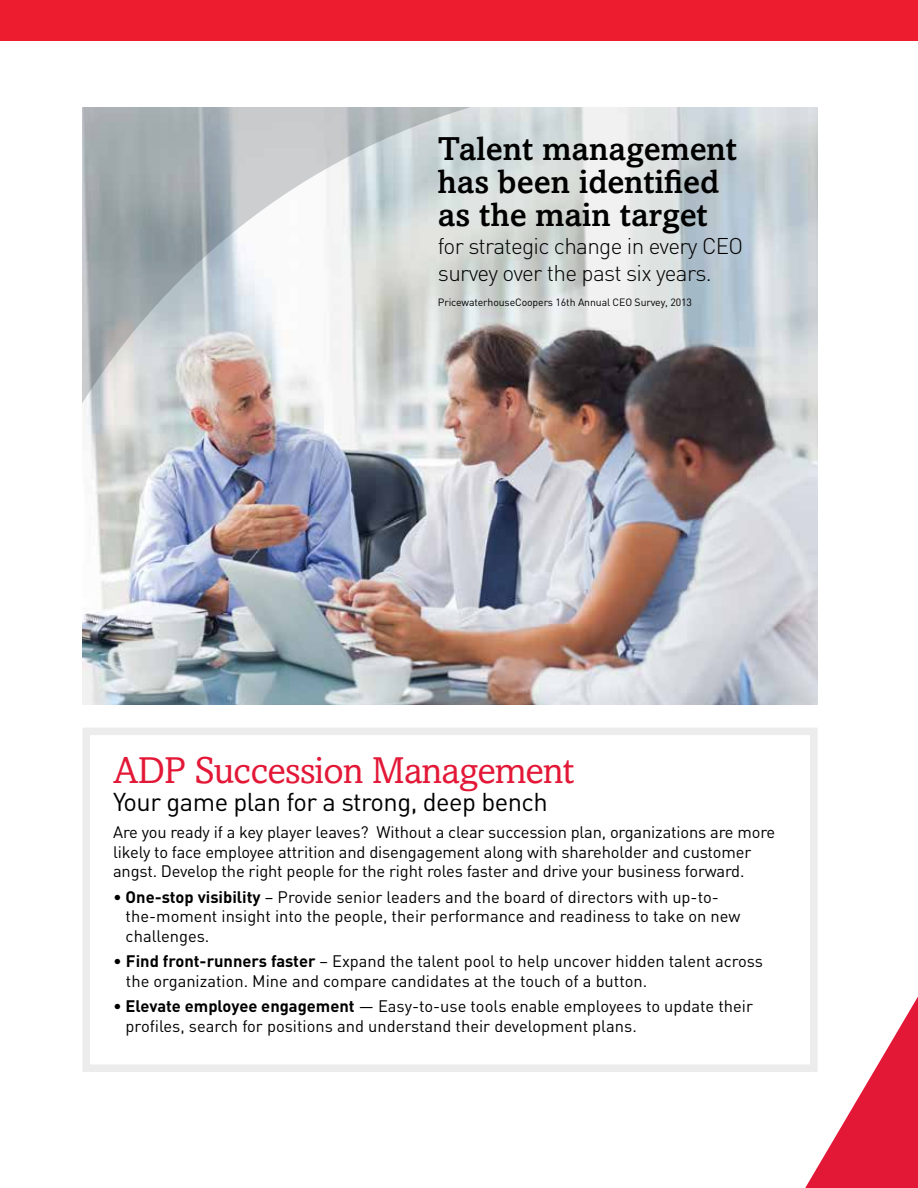
<style>
.page{position:relative;width:918px;height:1188px;background:#fff}
.page>*{position:absolute;margin:0;border:0;box-sizing:border-box;transform-origin:0 0}
.t1{font:37.5px "Amasis MT Std";letter-spacing:-.02em;color:#e31837}
.t2{font:500 33.15px/33.2px "Amasis MT Std";color:#000}
.t3{font:25.5px "DIN";letter-spacing:-.02em;color:#000}
.t4{font:300 22.5px/27.5px "DIN";letter-spacing:-.03em;color:#000}
.t5{font:16.5px/19.5px "DIN";letter-spacing:-.01em;color:#000}
.t6{font:10.5px "DIN";letter-spacing:-.01em;color:#000}
.s1{font-weight:700}
</style>
<div class="page">
<svg style="left:805px;top:996px;width:113px;height:192px;fill:#e31837"></svg>
<div style="left:0;top:0;width:918px;height:40px;background:#ed1c2e"></div>
<div style="left:82px;top:728px;width:736px;height:344px;background:#fff;border:8px solid #ececed"></div>
<img style="left:82px;top:661px;width:736px;height:43px">
<img style="left:82px;top:107px;width:736px;height:554px">
<h2 class="t2" style="left:438px;top:132px;width:301px">Talent management has been identified as the main target</h2>
<h3 class="t4" style="left:438px;top:232px;width:307px">for strategic change in every CEO survey over the past six years.</h3>
<p class="t6" style="left:438px;top:295px;width:256px">PricewaterhouseCoopers 16th Annual CEO Survey, 2013</p>
<h1 class="t1" style="left:113px;top:749px;width:463px">ADP Succession Management</h1>
<h3 class="t3" style="left:113px;top:786px;width:436px">Your game plan for a strong, deep bench</h3>
<p class="t5" style="left:113px;top:822px;width:664px">Are you ready if a key player leaves? Without a clear succession plan, organizations are more likely to face employee attrition and disengagement along with shareholder and customer angst. Develop the right people for the right roles faster and drive your business forward.</p>
<p class="t5" style="left:126px;top:887px;width:616px;text-indent:-13px">• <span class="s1">One-stop visibility</span> – Provide senior leaders and the board of directors with up-to&shy;the-moment insight into the people, their performance and readiness to take on new challenges.</p>
<p class="t5" style="left:126px;top:951px;width:639px;text-indent:-13px">• <span class="s1">Find front-runners faster</span> – Expand the talent pool to help uncover hidden talent across the organization. Mine and compare candidates at the touch of a button.</p>
<p class="t5" style="left:126px;top:996px;width:629px;text-indent:-13px">• <span class="s1">Elevate employee engagement</span> — Easy-to-use tools enable employees to update their profiles, search for positions and understand their development plans.</p>
</div>
